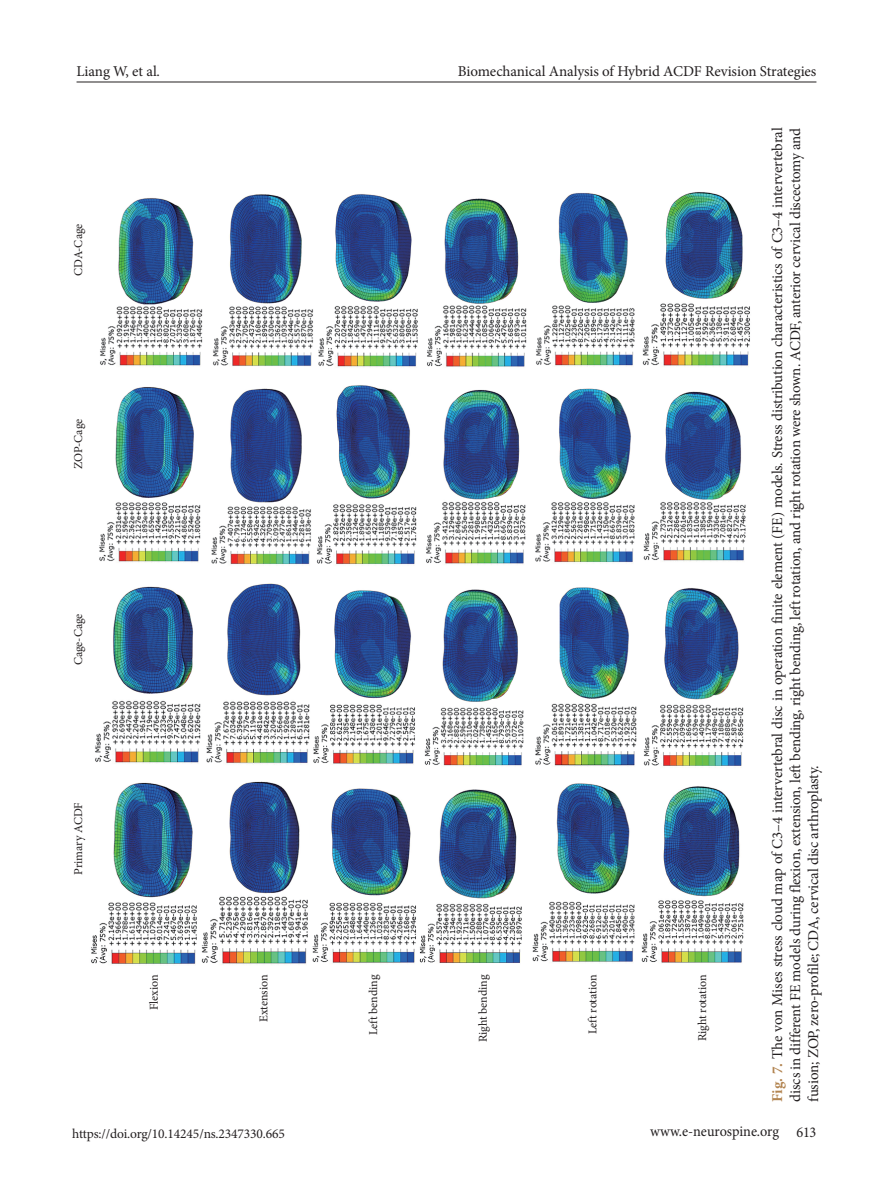
<style>
.page{position:relative;width:893px;height:1191px;background:#fff}
.page>*{position:absolute;margin:0;border:0;box-sizing:border-box;transform-origin:0 0}
.표그림캡션{font:15px/18px "Minion Pro";letter-spacing:-.01em;color:#231f20;text-align:justify}
.표그림캡션-2{font:15px "Minion Pro";letter-spacing:-.01em;color:#231f20;scale:.95 1}
.t1{font:13.5px "Minion Pro";letter-spacing:-.01em;color:#231f20}
.그림_지문_8pt{font:12px "Minion Pro";letter-spacing:-.005em;color:#231f20}
.s1{font-weight:700;color:#b28450}
</style>
<div class="page">
<hr style="left:77px;top:82px;width:739px;height:1px;background:#231f20">
<img style="left:91px;top:192px;width:659px;height:773px">
<p class="표그림캡션" style="left:77px;top:62px;width:85px">Liang W, et al.</p>
<p class="표그림캡션" style="left:458px;top:62px;width:360px">Biomechanical Analysis of Hybrid ACDF Revision Strategies</p>
<p class="그림_지문_8pt" style="left:70px;top:276px;width:53px;rotate:-90deg">CDA-Cage</p>
<p class="그림_지문_8pt" style="left:70px;top:469px;width:52px;rotate:-90deg">ZOP-Cage</p>
<p class="그림_지문_8pt" style="left:70px;top:665px;width:53px;rotate:-90deg">Cage-Cage</p>
<p class="그림_지문_8pt" style="left:70px;top:875px;width:74px;rotate:-90deg">Primary ACDF</p>
<p class="그림_지문_8pt" style="left:365px;top:1035px;width:62px;rotate:-90deg">Left bending</p>
<p class="그림_지문_8pt" style="left:475px;top:1042px;width:69px;rotate:-90deg">Right bending</p>
<p class="그림_지문_8pt" style="left:146px;top:1010px;width:37px;rotate:-90deg">Flexion</p>
<p class="그림_지문_8pt" style="left:694px;top:1041px;width:68px;rotate:-90deg">Right rotation</p>
<p class="그림_지문_8pt" style="left:585px;top:1034px;width:61px;rotate:-90deg">Left rotation</p>
<p class="그림_지문_8pt" style="left:256px;top:1022px;width:49px;rotate:-90deg">Extension</p>
<p class="표그림캡션" style="left:768px;top:1101px;width:975px;rotate:-90deg"><span class="s1">Fig. 7.</span> The von Mises stress cloud map of C3–4 intervertebral disc in operation finite element (FE) models. Stress distribution characteristics of C3–4 intervertebral discs in different FE models during flexion, extension, left bending, right bending, left rotation, and right rotation were shown. ACDF, anterior cervical discectomy and fusion; ZOP, zero-profile; CDA, cervical disc arthroplasty.</p>
<p class="t1" style="left:72px;top:1124px;width:214px">https://doi.org/10.14245/ns.2347330.665</p>
<p class="표그림캡션-2" style="left:650px;top:1121px;width:176px">www.e-neurospine.org 613</p>
</div>
